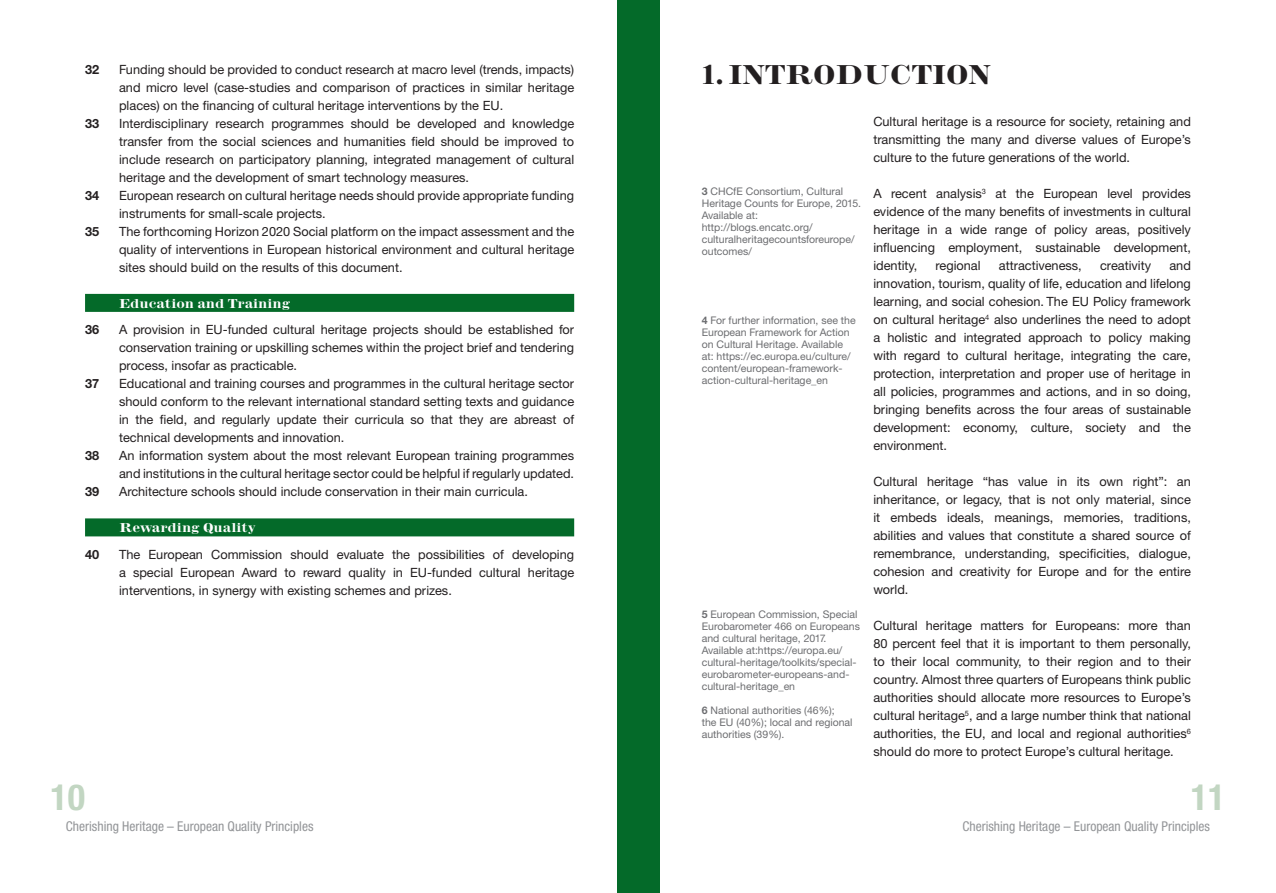
<style>
.page{position:relative;width:1276px;height:893px;background:#fff}
.page>*{position:absolute;margin:0;border:0;box-sizing:border-box;transform-origin:0 0}
.t1{font:700 condensed 36px "Helvetica Neue";color:#c2d6c2}
.t2{font:700 27px "Inflex";color:#231f20}
.t3{font:condensed 13.5px "Helvetica Neue";color:#939598}
.t4{font:12.75px/18px "Helvetica Neue CE";color:#231f20;text-align:justify}
.t5{font:700 12.75px "Inflex";color:#fff}
.t6{font:700 12.75px "Helvetica Neue CE";color:#231f20}
.t7{font:10.5px/12px "Helvetica Neue CE";color:#6c6d70}
.s1{font-weight:700}
</style>
<div class="page">
<div style="left:617px;top:0;width:42px;height:893px;background:#046a29"></div>
<div style="left:85px;top:294px;width:489px;height:18px;background:#046a29"></div>
<div style="left:85px;top:518px;width:489px;height:18px;background:#046a29"></div>
<p class="t6" style="left:85px;top:61px;width:16px">32</p>
<p class="t4" style="left:119px;top:60px;width:456px">Funding should be provided to conduct research at macro level (trends, impacts) and micro level (case-studies and comparison of practices in similar heritage places) on the financing of cultural heritage interventions by the EU.</p>
<p class="t6" style="left:85px;top:115px;width:16px">33</p>
<p class="t4" style="left:119px;top:114px;width:456px">Interdisciplinary research programmes should be developed and knowledge transfer from the social sciences and humanities field should be improved to include research on participatory planning, integrated management of cultural heritage and the development of smart technology measures.</p>
<p class="t6" style="left:85px;top:187px;width:16px">34</p>
<p class="t4" style="left:119px;top:186px;width:456px">European research on cultural heritage needs should provide appropriate funding instruments for small-scale projects.</p>
<p class="t6" style="left:85px;top:223px;width:16px">35</p>
<p class="t4" style="left:119px;top:222px;width:456px">The forthcoming Horizon 2020 Social platform on the impact assessment and the quality of interventions in European historical environment and cultural heritage sites should build on the results of this document.</p>
<p class="t5" style="left:120px;top:296px;width:172px">Education and Training</p>
<p class="t6" style="left:85px;top:322px;width:16px">36</p>
<p class="t4" style="left:119px;top:321px;width:456px">A provision in EU-funded cultural heritage projects should be established for conservation training or upskilling schemes within the project brief and tendering process, insofar as practicable.</p>
<p class="t6" style="left:85px;top:376px;width:16px">37</p>
<p class="t4" style="left:119px;top:375px;width:456px">Educational and training courses and programmes in the cultural heritage sector should conform to the relevant international standard setting texts and guidance in the field, and regularly update their curricula so that they are abreast of technical developments and innovation.</p>
<p class="t6" style="left:85px;top:448px;width:16px">38</p>
<p class="t4" style="left:119px;top:447px;width:456px">An information system about the most relevant European training programmes and institutions in the cultural heritage sector could be helpful if regularly updated.</p>
<p class="t6" style="left:85px;top:484px;width:16px">39</p>
<p class="t4" style="left:119px;top:483px;width:410px">Architecture schools should include conservation in their main curricula.</p>
<p class="t5" style="left:120px;top:521px;width:138px">Rewarding Quality</p>
<p class="t6" style="left:85px;top:546px;width:16px">40</p>
<p class="t4" style="left:119px;top:545px;width:456px">The European Commission should evaluate the possibilities of developing a special European Award to reward quality in EU-funded cultural heritage interventions, in synergy with existing schemes and prizes.</p>
<h2 class="t2" style="left:702px;top:60px;width:291px">1. INTRODUCTION</h2>
<p class="t7" style="left:702px;top:186px;width:161px"><span class="s1">3</span> CHCfE Consortium, Cultural<br>Heritage Counts for Europe, 2015.<br>Available at: http://blogs.encatc.org/ culturalheritagecountsforeurope/ outcomes/</p>
<p class="t7" style="left:702px;top:314px;width:155px"><span class="s1">4</span> For further information, see the European Framework for Action on Cultural Heritage. Available at: https://ec.europa.eu/culture/ content/european-framework&shy;action-cultural-heritage_en</p>
<p class="t7" style="left:702px;top:608px;width:160px"><span class="s1">5</span> European Commission, Special<br>Eurobarometer 466 on Europeans and cultural heritage, 2017.<br>Available at:https://europa.eu/ cultural-heritage/toolkits/special&shy;eurobarometer-europeans-and&shy;cultural-heritage_en</p>
<p class="t7" style="left:702px;top:704px;width:152px"><span class="s1">6</span> National authorities (46%);<br>the EU (40%); local and regional authorities (39%).</p>
<p class="t4" style="left:873px;top:113px;width:319px">Cultural heritage is a resource for society, retaining and transmitting the many and diverse values of Europe’s culture to the future generations of the world.</p>
<p class="t4" style="left:873px;top:185px;width:319px">A recent analysis<sup>3</sup> at the European level provides evidence of the many benefits of investments in cultural heritage in a wide range of policy areas, positively influencing employment, sustainable development, identity,</p>
<p class="t4" style="left:873px;top:257px;width:319px;text-indent:296px">and innovation, tourism, quality of life, education and lifelong learning, and social cohesion. The EU Policy framework on cultural heritage<sup>4</sup> also underlines the need to adopt a holistic and integrated approach to policy making with regard to cultural heritage, integrating the care, protection, interpretation and proper use of heritage in all policies, programmes and actions, and in so doing, bringing benefits across the four areas of sustainable development: economy, culture, society and the environment.</p>
<p class="t4" style="left:873px;top:473px;width:319px">Cultural heritage “has value in its own right”: an inheritance, or legacy, that is not only material, since it embeds ideals, meanings, memories, traditions, abilities and values that constitute a shared source of remembrance, understanding, specificities, dialogue, cohesion and creativity for Europe and for the entire world.</p>
<p class="t4" style="left:873px;top:617px;width:319px">Cultural heritage matters for Europeans: more than 80 percent feel that it is important to them personally, to their local community, to their region and to their country. Almost three quarters of Europeans think public authorities should allocate more resources to Europe’s cultural heritage<sup>5</sup>, and a large number think that national authorities, the EU, and local and regional authorities<sup>6 </sup>should do more to protect Europe’s cultural heritage.</p>
<p class="t4" style="left:935px;top:257px;width:47px">regional</p>
<p class="t4" style="left:999px;top:257px;width:84px">attractiveness,</p>
<p class="t4" style="left:1100px;top:257px;width:53px">creativity</p>
<h1 class="t1" style="left:50px;top:775px;width:36px">10</h1>
<h1 class="t1" style="left:1191px;top:775px;width:36px">11</h1>
<p class="t3" style="left:66px;top:819px;width:249px">Cherishing Heritage – European Quality Principles</p>
<p class="t3" style="left:962px;top:819px;width:249px">Cherishing Heritage – European Quality Principles</p>
</div>
